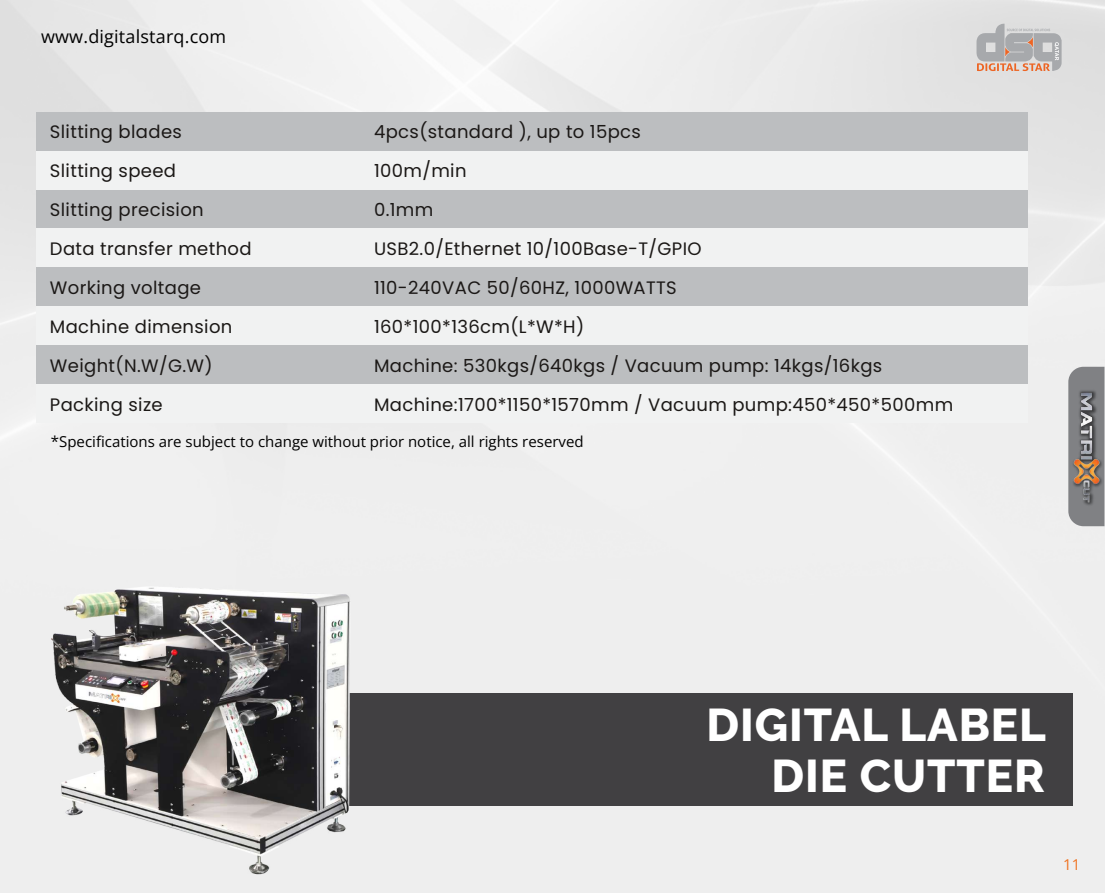
<style>
.page{position:relative;width:1106px;height:893px;background:#fff}
.page>*{position:absolute;margin:0;border:0;box-sizing:border-box;transform-origin:0 0}
.t1{font:800 45.75px/51px "Raleway";letter-spacing:.02em;color:#fff;text-align:right}
.t2{font:18px "Poppins";letter-spacing:.02em;color:#1b1816}
.t3{font:18px "Open Sans";letter-spacing:.01em;color:#000}
.t4{font:15px "Open Sans";color:#000}
.t5{font:15px "Open Sans";color:#ef7220}
</style>
<div class="page">
<img style="left:0;top:0;width:1104px;height:893px">
<svg style="left:976px;top:23px;width:85px;height:48px"></svg>
<svg style="left:1068px;top:367px;width:36px;height:159px"></svg>
<img style="left:1066px;top:382px;width:39px;height:125px">
<div style="left:36px;top:112px;width:991px;height:39px;background:#bcbec0"></div>
<div style="left:36px;top:151px;width:991px;height:39px;background:#f1f2f2"></div>
<div style="left:36px;top:190px;width:991px;height:38px;background:#bcbec0"></div>
<div style="left:36px;top:228px;width:991px;height:39px;background:#f1f2f2"></div>
<div style="left:36px;top:267px;width:991px;height:39px;background:#bcbec0"></div>
<div style="left:36px;top:306px;width:991px;height:39px;background:#f1f2f2"></div>
<div style="left:36px;top:345px;width:991px;height:39px;background:#bcbec0"></div>
<div style="left:36px;top:384px;width:991px;height:39px;background:#f1f2f2"></div>
<div style="left:313px;top:693px;width:759px;height:112px;background:#414042"></div>
<img style="left:34px;top:556px;width:335px;height:337px">
<p class="t3" style="left:41px;top:24px;width:187px">www.digitalstarq.com</p>
<p class="t2" style="left:50px;top:121px;width:133px">Slitting blades</p>
<p class="t2" style="left:374px;top:121px;width:268px">4pcs(standard ), up to 15pcs</p>
<p class="t2" style="left:50px;top:160px;width:128px">Slitting speed</p>
<p class="t2" style="left:374px;top:160px;width:94px">100m/min</p>
<p class="t2" style="left:50px;top:199px;width:155px">Slitting precision</p>
<p class="t2" style="left:374px;top:199px;width:61px">0.1mm</p>
<p class="t2" style="left:50px;top:238px;width:203px">Data transfer method</p>
<p class="t2" style="left:374px;top:238px;width:329px">USB2.0/Ethernet 10/100Base-T/GPIO</p>
<p class="t2" style="left:50px;top:277px;width:153px">Working voltage</p>
<p class="t2" style="left:374px;top:277px;width:304px">110-240VAC 50/60HZ, 1000WATTS</p>
<p class="t2" style="left:50px;top:316px;width:184px">Machine dimension</p>
<p class="t2" style="left:374px;top:316px;width:212px">160*100*136cm(L*W*H)</p>
<p class="t2" style="left:50px;top:355px;width:164px">Weight(N.W/G.W)</p>
<p class="t2" style="left:374px;top:355px;width:510px">Machine: 530kgs/640kgs / Vacuum pump: 14kgs/16kgs</p>
<p class="t2" style="left:50px;top:394px;width:114px">Packing size</p>
<p class="t2" style="left:374px;top:394px;width:580px">Machine:1700*1150*1570mm / Vacuum pump:450*450*500mm</p>
<p class="t4" style="left:51px;top:431px;width:534px">*Specifications are subject to change without prior notice, all rights reserved</p>
<h1 class="t1" style="left:706px;top:700px;width:341px">DIGITAL LABEL<br>DIE CUTTER</h1>
<p class="t5" style="left:1063px;top:854px;width:19px">11</p>
</div>
